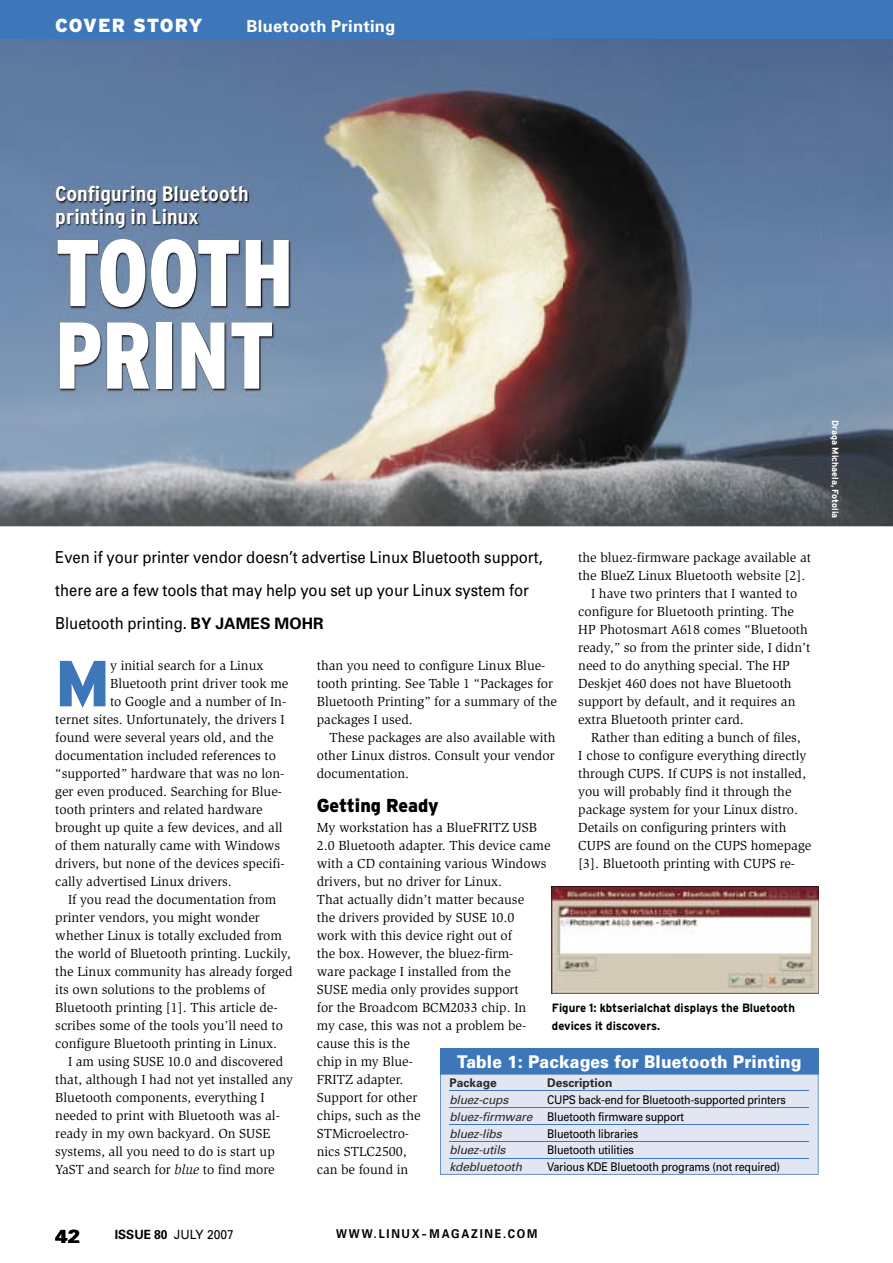
<style>
.page{position:relative;width:893px;height:1263px;background:#fff}
.page>*{position:absolute;margin:0;border:0;box-sizing:border-box;transform-origin:0 0}
.t1{font:900 condensed 94.5px/82.5px "Interstate";color:#fff;scale:.95 1}
.t2{font:900 64.95px "Interstate";color:#3d77b9}
.t3{font:700 condensed 21px/22.5px "Interstate";color:#fff;scale:1.1 1}
.t4{font:900 18.9px "Interstate";letter-spacing:.035em;color:#fff}
.t5{font:900 18.9px "Univers";color:#000}
.t6{font:900 18.75px "Interstate";color:#000;scale:.95 1}
.t7{font:900 17.55px "Univers";letter-spacing:.01em;color:#fff;scale:.9 1}
.t8{font:16.5px/33px "Univers";color:#000;scale:.9 1}
.t9{font:700 16.5px "Univers";letter-spacing:.015em;color:#fff}
.t10{font:13.5px/18px "Slimbach";color:#000}
.t11{font:12.75px "Univers";color:#000;scale:.95 1}
.t12{font:700 12.15px "Univers";letter-spacing:.16em;color:#000;scale:.9 1}
.t13{font:12px/16.8px "Univers";letter-spacing:-.015em;color:#000;scale:.9 1}
.t14{font:700 12px/18px "Interstate";color:#000;scale:.95 1}
.t15{font:italic 12px "Univers";letter-spacing:-.015em;color:#2a2a2a}
.t16{font:700 12px "Univers";color:#2a2a2a}
.t17{font:700 9px "Interstate";color:#fff}
.s1{font-weight:700;font-size:15.75px}
.s2{font-style:italic}
.s3{font-style:italic;color:#2a2a2a}
.s4{font-weight:700}
</style>
<div class="page">
<img style="left:0;top:38px;width:893px;height:488px">
<img style="left:49px;top:181px;width:773px;height:276px">
<svg style="left:551px;top:886px;width:268px;height:108px"></svg>
<svg style="left:440px;top:1049px;width:379px;height:126px;background:#b7cae3"></svg>
<div style="left:0;top:0;width:893px;height:38px;background:#3d77b9"></div>
<h3 class="t4" style="left:55px;top:15px;width:149px">COVER STORY</h3>
<p class="t9" style="left:247px;top:16px;width:150px">Bluetooth Printing</p>
<h3 class="t3" style="left:55px;top:182px;width:177px">Configuring Bluetooth printing in Linux</h3>
<h1 class="t1" style="left:55px;top:231px;width:252px">TOOTH<br>PRINT</h1>
<p class="t8" style="left:55px;top:540px;width:543px">Even if your printer vendor doesn’t advertise Linux Bluetooth support, there are a few tools that may help you set up your Linux system for<br>Bluetooth printing. <span class="s1">BY JAMES MOHR</span></p>
<p class="t10" style="left:578px;top:549px;width:234px">the bluez-firmware package available at</p>
<p class="t10" style="left:578px;top:567px;width:229px">the BlueZ Linux Bluetooth website [2].</p>
<p class="t10" style="left:591px;top:585px;width:208px">I have two printers that I wanted to</p>
<p class="t10" style="left:578px;top:603px;width:217px">configure for Bluetooth printing. The</p>
<p class="t10" style="left:578px;top:621px;width:231px">HP Photosmart A618 comes “Bluetooth</p>
<p class="t10" style="left:578px;top:639px;width:234px">ready,” so from the printer side, I didn’t</p>
<p class="t10" style="left:578px;top:657px;width:213px">need to do anything special. The HP</p>
<p class="t10" style="left:578px;top:675px;width:215px">Deskjet 460 does not have Bluetooth</p>
<p class="t10" style="left:578px;top:693px;width:219px">support by default, and it requires an</p>
<p class="t10" style="left:578px;top:711px;width:167px">extra Bluetooth printer card.</p>
<p class="t10" style="left:591px;top:729px;width:211px">Rather than editing a bunch of files,</p>
<p class="t10" style="left:578px;top:747px;width:230px">I chose to configure everything directly</p>
<p class="t10" style="left:578px;top:765px;width:229px">through CUPS. If CUPS is not installed,</p>
<p class="t10" style="left:578px;top:783px;width:215px">you will probably find it through the</p>
<p class="t10" style="left:578px;top:801px;width:221px">package system for your Linux distro.</p>
<p class="t10" style="left:578px;top:819px;width:210px">Details on configuring printers with</p>
<p class="t10" style="left:578px;top:837px;width:234px">CUPS are found on the CUPS homepage</p>
<p class="t10" style="left:578px;top:855px;width:218px">[3]. Bluetooth printing with CUPS re-</p>
<h2 class="t2" style="left:55px;top:646px;width:56px">M</h2>
<p class="t10" style="left:110px;top:657px;width:155px">y initial search for a Linux</p>
<p class="t10" style="left:317px;top:657px;width:242px">than you need to configure Linux Blue&shy;tooth printing. See Table 1 “Packages for Bluetooth Printing” for a summary of the packages I used.</p>
<p class="t10" style="left:317px;top:729px;width:240px;text-align:justify;text-indent:13px">These packages are also available with other Linux distros. Consult your vendor documentation.</p>
<h3 class="t6" style="left:317px;top:795px;width:130px">Getting Ready</h3>
<p class="t10" style="left:317px;top:819px;width:235px">My workstation has a BlueFRITZ USB<br>2.0 Bluetooth adapter. This device came with a CD containing various Windows drivers, but no driver for Linux.<br>That actually didn’t matter because<br>the drivers provided by SUSE 10.0<br>work with this device right out of<br>the box. However, the bluez-firm-<br>ware package I installed from the<br>SUSE media only provides support<br>for the Broadcom BCM2033 chip. In<br>my case, this was not a problem be&shy;cause this is the<br>chip in my Blue-<br>FRITZ adapter.<br>Support for other<br>chips, such as the<br>STMicro elec tro-<br>nics STLC2500,<br>can be found in</p>
<p class="t10" style="left:110px;top:675px;width:180px">Bluetooth print driver took me</p>
<p class="t10" style="left:110px;top:693px;width:178px">to Google and a number of In-</p>
<p class="t10" style="left:55px;top:711px;width:231px">ternet sites. Unfortunately, the drivers I</p>
<p class="t10" style="left:55px;top:729px;width:220px">found were several years old, and the</p>
<p class="t10" style="left:55px;top:747px;width:222px">documentation included references to</p>
<p class="t10" style="left:55px;top:765px;width:231px">“supported” hardware that was no lon-</p>
<p class="t10" style="left:55px;top:783px;width:228px">ger even produced. Searching for Blue-</p>
<p class="t10" style="left:55px;top:801px;width:209px">tooth printers and related hardware</p>
<p class="t10" style="left:55px;top:819px;width:229px">brought up quite a few devices, and all</p>
<p class="t10" style="left:55px;top:837px;width:226px">of them naturally came with Windows</p>
<p class="t10" style="left:55px;top:855px;width:231px">drivers, but none of the devices specifi-</p>
<p class="t10" style="left:55px;top:873px;width:178px">cally advertised Linux drivers.</p>
<p class="t10" style="left:68px;top:891px;width:210px">If you read the documentation from</p>
<p class="t10" style="left:55px;top:909px;width:206px">printer vendors, you might wonder</p>
<p class="t10" style="left:55px;top:927px;width:228px">whether Linux is totally excluded from</p>
<p class="t10" style="left:55px;top:945px;width:237px">the world of Bluetooth printing. Luckily,</p>
<p class="t10" style="left:55px;top:963px;width:239px">the Linux community has already forged</p>
<p class="t10" style="left:55px;top:981px;width:211px">its own solutions to the problems of</p>
<p class="t10" style="left:55px;top:999px;width:224px">Bluetooth printing [1]. This article de-</p>
<p class="t10" style="left:55px;top:1017px;width:229px">scribes some of the tools you’ll need to</p>
<p class="t10" style="left:55px;top:1035px;width:224px">configure Bluetooth printing in Linux.</p>
<p class="t10" style="left:68px;top:1053px;width:217px">I am using SUSE 10.0 and discovered</p>
<p class="t10" style="left:55px;top:1071px;width:239px">that, although I had not yet installed any</p>
<p class="t10" style="left:55px;top:1089px;width:211px">Bluetooth components, everything I</p>
<p class="t10" style="left:55px;top:1107px;width:226px">needed to print with Bluetooth was al-</p>
<p class="t10" style="left:55px;top:1125px;width:216px">ready in my own backyard. On SUSE</p>
<p class="t10" style="left:55px;top:1143px;width:221px">systems, all you need to do is start up</p>
<p class="t10" style="left:55px;top:1161px;width:221px">YaST and search for <span class="s2">blue</span> to find more</p>
<p class="t14" style="left:552px;top:999px;width:257px">Figure 1: kbtserialchat displays the Bluetooth devices it discovers.</p>
<p class="t7" style="left:457px;top:1051px;width:384px">Table 1: Packages for Bluetooth Printing</p>
<p class="t16" style="left:449px;top:1075px;width:49px">Package</p>
<p class="t16" style="left:547px;top:1075px;width:67px">Description</p>
<p class="t15" style="left:449px;top:1092px;width:61px">bluez-cups</p>
<p class="t13" style="left:449px;top:1091px;width:375px;text-indent:98px">CUPS back-end for Bluetooth-supported printers <span class="s3">bluez-firmware</span> Bluetooth firmware support<br><span class="s3">bluez-libs</span></p>
<p class="t13" style="left:547px;top:1125px;width:103px">Bluetooth libraries</p>
<p class="t15" style="left:449px;top:1143px;width:58px">bluez-utils</p>
<p class="t13" style="left:547px;top:1141px;width:98px">Bluetooth utilities</p>
<p class="t15" style="left:449px;top:1159px;width:74px">kdebluetooth</p>
<p class="t13" style="left:547px;top:1158px;width:260px">Various KDE Bluetooth programs (not required)</p>
<p class="t17" style="left:840px;top:420px;width:100px;rotate:90deg">Draga Michaela, Fotolia</p>
<h3 class="t5" style="left:55px;top:1225px;width:27px">42</h3>
<p class="t11" style="left:115px;top:1226px;width:127px"><span class="s4">ISSUE 80</span> JULY 2007</p>
<p class="t12" style="left:336px;top:1226px;width:225px">WWW.LINUX-MAGAZINE.COM</p>
</div>
